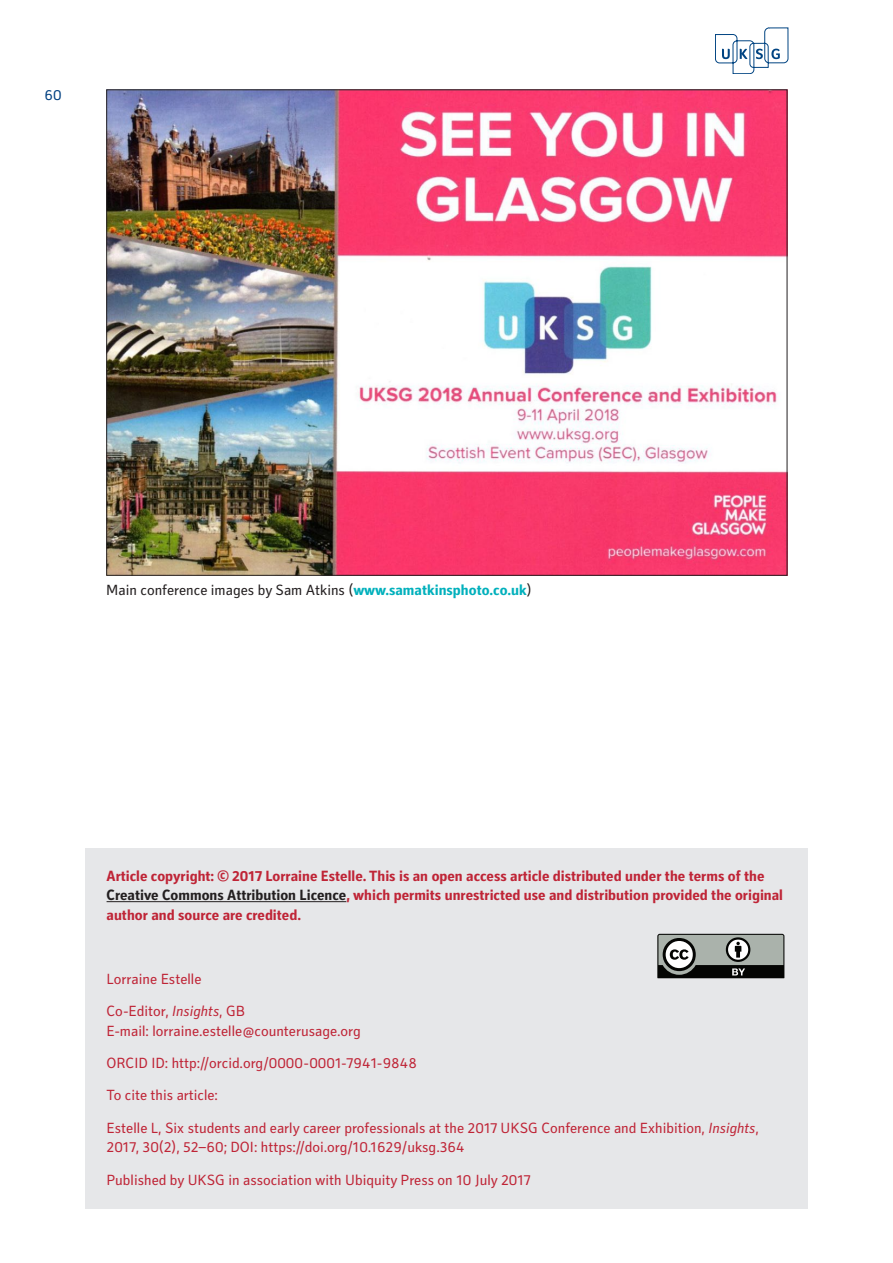
<style>
.page{position:relative;width:893px;height:1263px;background:#fff}
.page>*{position:absolute;margin:0;border:0;box-sizing:border-box;transform-origin:0 0}
.Credits{font:15px/19.5px "Secca Std";color:#bf2436}
.Credits_-_Author{font:700 15px/19.5px "Secca Std";color:#bf2436}
.Body{font:15px "Secca Std";color:#231f20}
.t1{font:15px "Secca Std";color:#014081}
.s1{font-weight:700;color:#00b0bc}
.s2{color:#231f20}
.s3{font-style:italic}
</style>
<div class="page">
<svg style="left:715px;top:28px;width:73px;height:46px"></svg>
<div style="left:85px;top:849px;width:723px;height:360px;background:#e6e7e9"></div>
<hr style="left:107px;top:901px;width:239px;height:1px;background:#231f20">
<svg style="left:657px;top:933px;width:128px;height:46px;background:#787c79"></svg>
<img style="left:108px;top:91px;width:677px;height:483px">
<p class="t1" style="left:45px;top:87px;width:19px">60</p>
<p class="Body" style="left:106px;top:581px;width:427px">Main conference images by Sam Atkins (<span class="s1">www.samatkinsphoto.co.uk</span>)</p>
<p class="Credits_-_Author" style="left:107px;top:866px;width:678px">Article copyright: © 2017 Lorraine Estelle. This is an open access article distributed under the terms of the<br><span class="s2">Creative Commons Attribution Licence</span>, which permits unrestricted use and distribution provided the original author and source are credited.</p>
<p class="Credits" style="left:107px;top:970px;width:97px">Lorraine Estelle</p>
<p class="Credits" style="left:107px;top:1002px;width:256px">Co-Editor, <span class="s3">Insights</span>, GB<br>E-mail: lorraine.estelle@counterusage.org</p>
<p class="Credits" style="left:107px;top:1054px;width:312px">ORCID ID: http://orcid.org/0000-0001-7941-9848</p>
<p class="Credits" style="left:107px;top:1086px;width:113px">To cite this article:</p>
<p class="Credits" style="left:107px;top:1118px;width:654px">Estelle L, Six students and early career professionals at the 2017 UKSG Conference and Exhibition, <span class="s3">Insights</span>,<br>2017, 30(2), 52–60; DOI: https://doi.org/10.1629/uksg.364</p>
<p class="Credits" style="left:107px;top:1170px;width:426px">Published by UKSG in association with Ubiquity Press on 10 July 2017</p>
</div>
